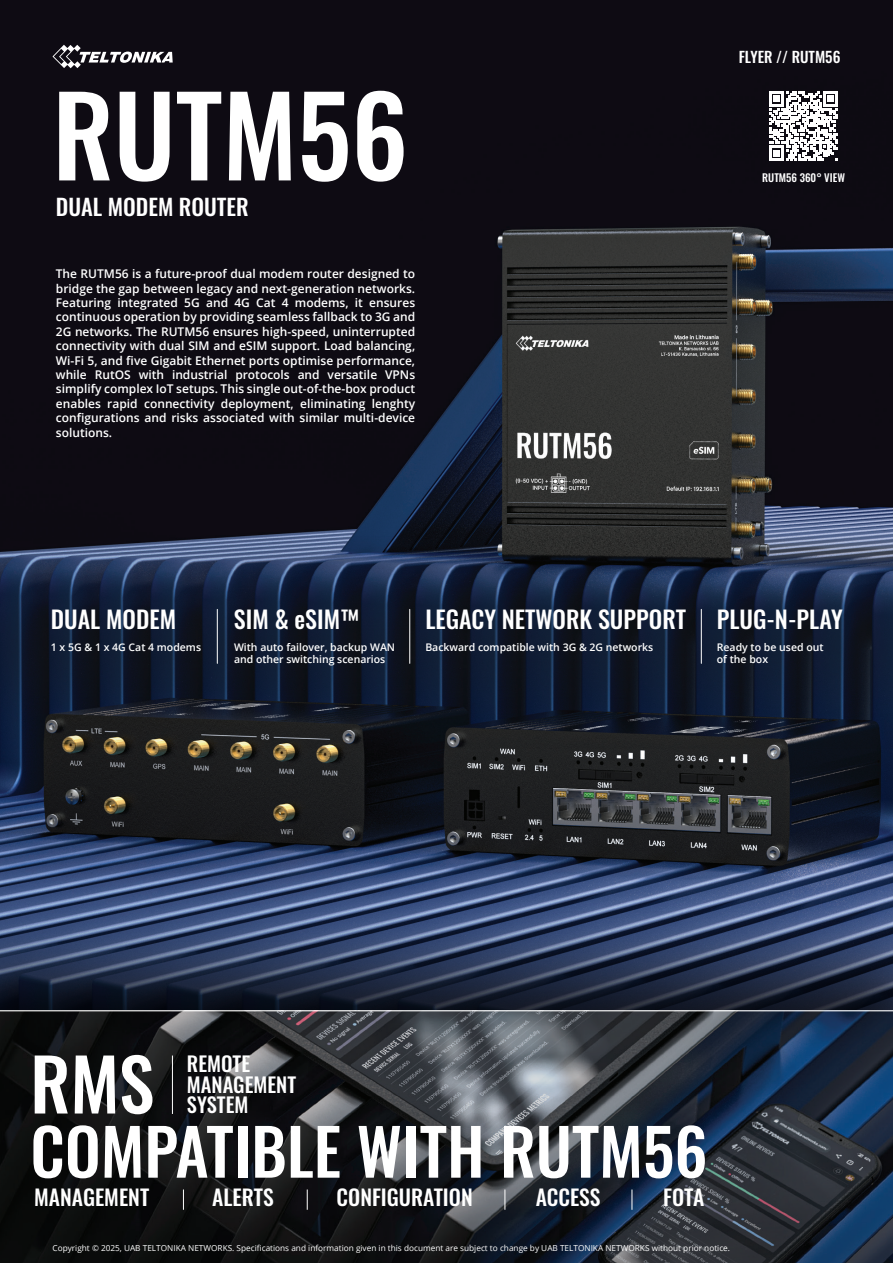
<style>
.page{position:relative;width:893px;height:1263px;background:#fff}
.page>*{position:absolute;margin:0;border:0;box-sizing:border-box;transform-origin:0 0}
.t1{font:500 109.5px "Oswald";color:#fff}
.t2{font:500 71.55px "Oswald";color:#fff}
.t3{font:500 63.9px "Oswald";color:#fff}
.t4{font:500 24px "Oswald";color:#fff}
.t5{font:500 22.5px "Oswald";color:#fff}
.t6{font:500 21.6px "Oswald";color:#fff}
.t7{font:500 20.4px/20.4px "Oswald";color:#fff}
.t8{font:500 15px "Oswald";color:#fff}
.t9{font:600 12px/14.4px "Open Sans";color:#fff;text-align:justify}
.t10{font:500 10.65px "Oswald";color:#fff}
.t11{font:600 10.5px/12.6px "Open Sans";color:#fff}
.t12{font:8.25px "Open Sans";color:#fff}
</style>
<div class="page">
<img style="left:0;top:0;width:893px;height:866px">
<svg style="left:52px;top:45px;width:121px;height:23px"></svg>
<img style="left:0;top:536px;width:893px;height:213px">
<hr style="left:217px;top:609px;width:1px;height:54px;background:#fff">
<hr style="left:409px;top:609px;width:1px;height:54px;background:#fff">
<hr style="left:701px;top:609px;width:1px;height:54px;background:#fff">
<img style="left:0;top:866px;width:893px;height:144px">
<svg style="left:0;top:1011px;width:893px;height:252px;background:#252a32"></svg>
<hr style="left:172px;top:1055px;width:1px;height:59px;background:#fff">
<svg style="left:183px;top:1189px;width:1px;height:21px"></svg>
<svg style="left:307px;top:1189px;width:1px;height:21px"></svg>
<svg style="left:505px;top:1189px;width:1px;height:21px"></svg>
<svg style="left:632px;top:1189px;width:1px;height:21px"></svg>
<svg style="left:769px;top:92px;width:69px;height:68px"></svg>
<h1 class="t1" style="left:52px;top:38px;width:357px">RUTM56</h1>
<h3 class="t5" style="left:56px;top:187px;width:194px">DUAL MODEM ROUTER</h3>
<p class="t9" style="left:56px;top:266px;width:361px">The RUTM56 is a future-proof dual modem router designed to bridge the gap between legacy and next-generation networks.<br>Featuring integrated 5G and 4G Cat 4 modems, it ensures continuous operation by providing seamless fallback to 3G and 2G networks. The RUTM56 ensures high-speed, uninterrupted connectivity with dual SIM and eSIM support. Load balancing, Wi-Fi 5, and five Gigabit Ethernet ports optimise performance, while RutOS with industrial protocols and versatile VPNs simplify complex IoT setups. This single out-of-the-box product enables rapid connectivity deployment, eliminating lenghty configurations and risks associated with similar multi-device solutions.</p>
<p class="t8" style="left:739px;top:43px;width:103px">FLYER // RUTM56</p>
<p class="t10" style="left:762px;top:168px;width:84px">RUTM56 360° VIEW</p>
<h3 class="t4" style="left:51px;top:598px;width:127px">DUAL MODEM</h3>
<h3 class="t4" style="left:234px;top:598px;width:127px">SIM &amp; eSIM™</h3>
<h3 class="t4" style="left:425px;top:598px;width:262px">LEGACY NETWORK SUPPORT</h3>
<h3 class="t4" style="left:717px;top:598px;width:127px">PLUG-N-PLAY</h3>
<p class="t11" style="left:234px;top:640px;width:163px">With auto failover, backup WAN and other switching scenarios</p>
<p class="t11" style="left:51px;top:640px;width:152px">1 x 5G &amp; 1 x 4G Cat 4 modems</p>
<p class="t11" style="left:425px;top:640px;width:229px">Backward compatible with 3G &amp; 2G networks</p>
<p class="t11" style="left:717px;top:640px;width:108px">Ready to be used out of the box</p>
<h2 class="t2" style="left:30px;top:1021px;width:125px">RMS</h2>
<h3 class="t7" style="left:187px;top:1051px;width:111px">REMOTE<br>MANAGEMENT<br>SYSTEM</h3>
<h3 class="t3" style="left:30px;top:1095px;width:679px">COMPATIBLE WITH RUTM56</h3>
<h3 class="t6" style="left:34px;top:1177px;width:117px">MANAGEMENT</h3>
<h3 class="t6" style="left:212px;top:1177px;width:63px">ALERTS</h3>
<h3 class="t6" style="left:337px;top:1177px;width:138px">CONFIGURATION</h3>
<h3 class="t6" style="left:536px;top:1177px;width:66px">ACCESS</h3>
<h3 class="t6" style="left:663px;top:1177px;width:43px">FOTA</h3>
<p class="t12" style="left:53px;top:1242px;width:679px">Copyright © 2025, UAB TELTONIKA NETWORKS. Specifications and information given in this document are subject to change by UAB TELTONIKA NETWORKS without prior notice.</p>
</div>
